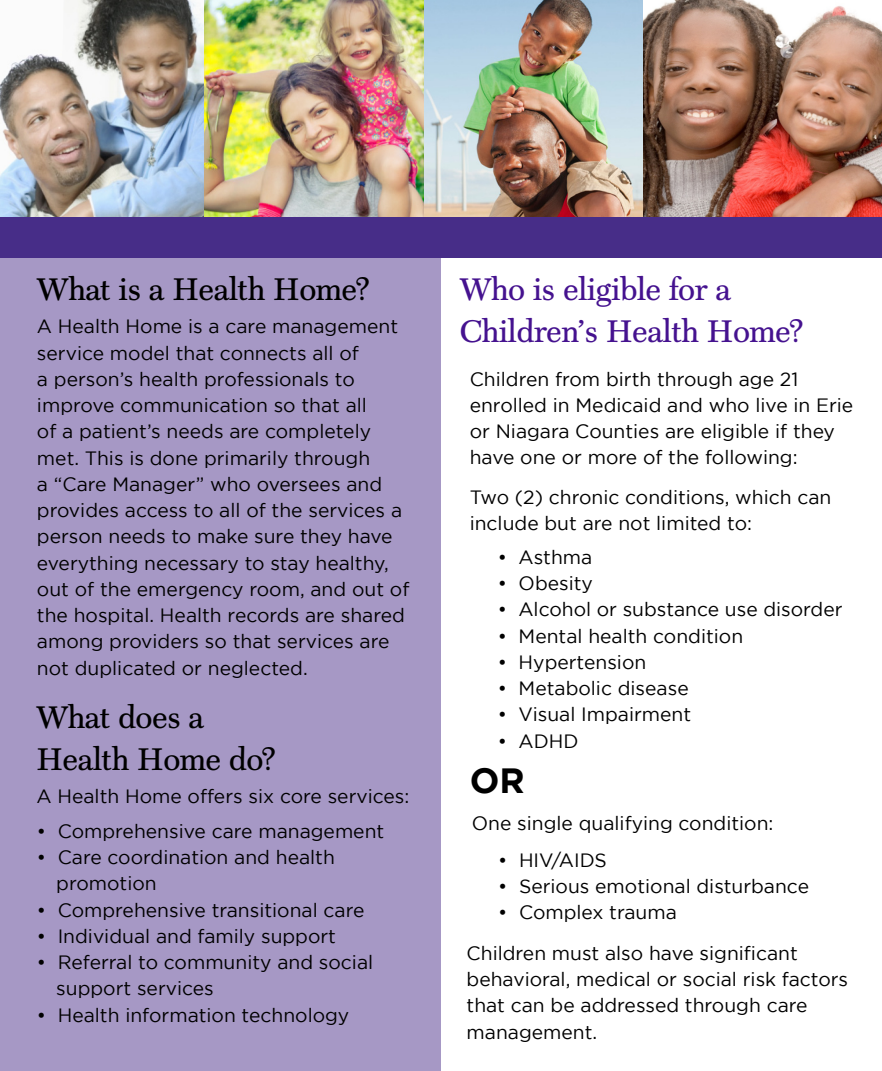
<style>
.page{position:relative;width:882px;height:1071px;background:#fff}
.page>*{position:absolute;margin:0;border:0;box-sizing:border-box;transform-origin:0 0}
.t1{font:700 35px "Gotham";color:#000}
.t2{font:31.5px/42px "Scotch Text";color:#000}
.t3{font:31.5px/42px "Scotch Text";color:#45128f}
.t4{font:19.25px/26.2px "Gotham";color:#000}
</style>
<div class="page">
<div style="left:0;top:3px;width:441px;height:1068px;background:#a698c5"></div>
<img style="left:424px;top:0;width:458px;height:217px">
<img style="left:0;top:0;width:424px;height:217px">
<div style="left:0;top:217px;width:882px;height:41px;background:#472d88"></div>
<p class="t2" style="left:37px;top:268px;width:334px">What is a Health Home?</p>
<p class="t4" style="left:37px;top:313px;width:374px">A Health Home is a care management service model that connects all of<br>a person’s health professionals to improve communication so that all<br>of a patient’s needs are completely met. This is done primarily through<br>a “Care Manager” who oversees and provides access to all of the services a person needs to make sure they have everything necessary to stay healthy, out of the emergency room, and out of the hospital. Health records are shared among providers so that services are not duplicated or neglected.</p>
<p class="t2" style="left:36px;top:696px;width:241px">What does a<br>Health Home do?</p>
<p class="t4" style="left:36px;top:783px;width:374px">A Health Home offers six core services:</p>
<p class="t4" style="left:37px;top:818px;width:349px">• Comprehensive care management</p>
<p class="t4" style="left:37px;top:844px;width:299px">• Care coordination and health</p>
<p class="t4" style="left:56px;top:870px;width:102px">promotion</p>
<p class="t4" style="left:37px;top:896px;width:329px">• Comprehensive transitional care</p>
<p class="t4" style="left:37px;top:923px;width:301px">• Individual and family support</p>
<p class="t4" style="left:37px;top:949px;width:338px">• Referral to community and social</p>
<p class="t4" style="left:56px;top:975px;width:159px">support services</p>
<p class="t4" style="left:37px;top:1001px;width:314px">• Health information technology</p>
<p class="t3" style="left:460px;top:268px;width:345px">Who is eligible for a<br>Children’s Health Home?</p>
<p class="t4" style="left:470px;top:366px;width:385px">Children from birth through age 21 enrolled in Medicaid and who live in Erie or Niagara Counties are eligible if they have one or more of the following:</p>
<p class="t4" style="left:470px;top:484px;width:363px">Two (2) chronic conditions, which can include but are not limited to:</p>
<p class="t4" style="left:498px;top:544px;width:96px">• Asthma</p>
<p class="t4" style="left:498px;top:570px;width:97px">• Obesity</p>
<p class="t4" style="left:498px;top:596px;width:346px">• Alcohol or substance use disorder</p>
<p class="t4" style="left:498px;top:622px;width:247px">• Mental health condition</p>
<p class="t4" style="left:498px;top:649px;width:150px">• Hypertension</p>
<p class="t4" style="left:498px;top:675px;width:192px">• Metabolic disease</p>
<p class="t4" style="left:498px;top:701px;width:195px">• Visual Impairment</p>
<p class="t4" style="left:498px;top:727px;width:82px">• ADHD</p>
<p class="t1" style="left:470px;top:761px;width:57px">OR</p>
<p class="t4" style="left:472px;top:809px;width:303px">One single qualifying condition:</p>
<p class="t4" style="left:498px;top:846px;width:110px">• HIV/AIDS</p>
<p class="t4" style="left:498px;top:873px;width:312px">• Serious emotional disturbance</p>
<p class="t4" style="left:498px;top:899px;width:180px">• Complex trauma</p>
<p class="t4" style="left:467px;top:940px;width:383px">Children must also have significant behavioral, medical or social risk factors that can be addressed through care management.</p>
</div>
